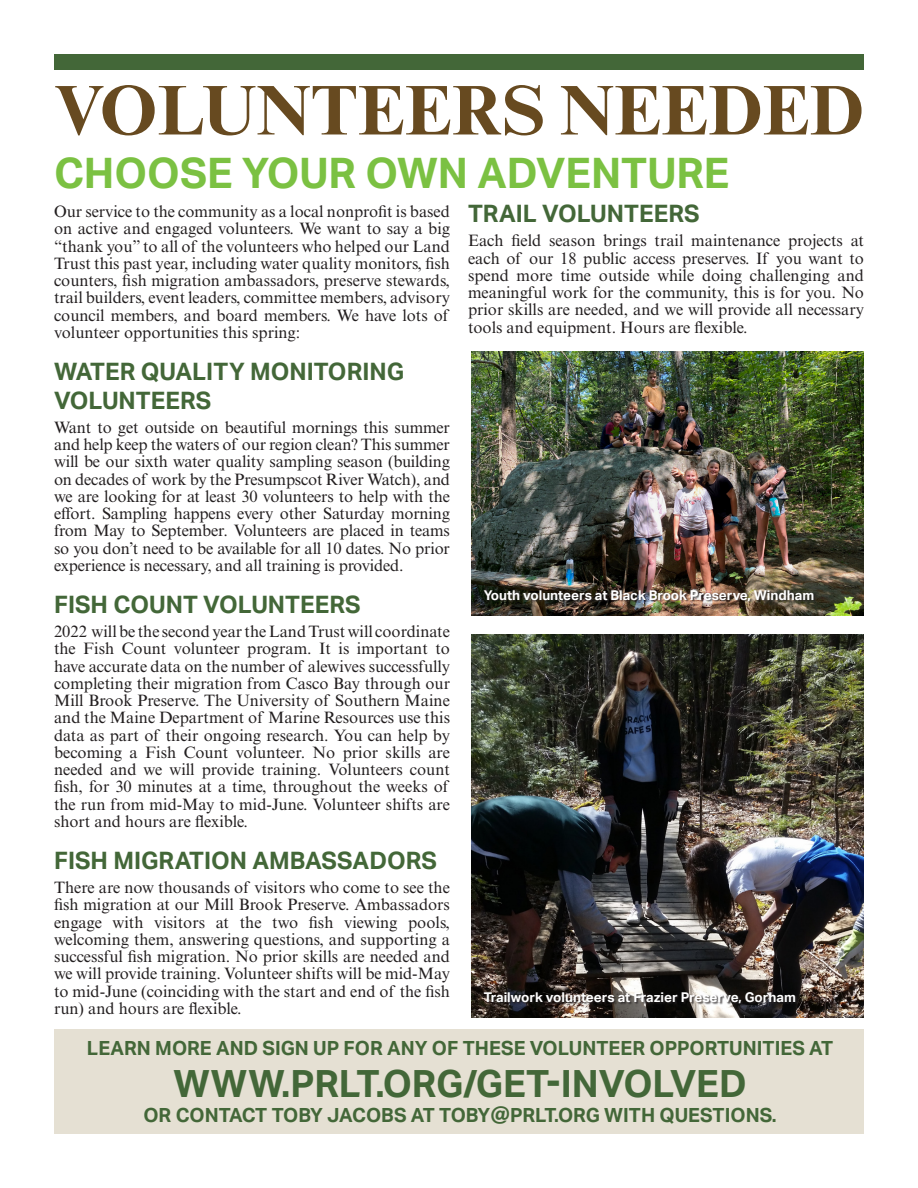
<style>
.page{position:relative;width:918px;height:1188px;background:#fff}
.page>*{position:absolute;margin:0;border:0;box-sizing:border-box;transform-origin:0 0}
.t1{font:700 70.5px "Times New Roman MT Std";color:#674a20}
.t2{font:700 42px "Aktiv Grotesk";color:#7bc142}
.t3{font:700 37.5px "Aktiv Grotesk";color:#436738}
.t4{font:700 24px/28.8px "Aktiv Grotesk";color:#436738}
.t5{font:700 19.5px "Aktiv Grotesk";color:#436738}
.t6{font:16.5px/17.2px "Times New Roman MT Std";color:#231f20;text-align:justify}
.t7{font:700 13.5px "Aktiv Grotesk";color:#fff}
</style>
<div class="page">
<div style="left:54px;top:1029px;width:810px;height:105px;background:#e5e0d3"></div>
<div style="left:54px;top:54px;width:810px;height:15px;background:#436738"></div>
<img style="left:471px;top:634px;width:393px;height:383px">
<img style="left:471px;top:352px;width:393px;height:263px">
<div style="left:484px;top:590px;width:332px;height:13px;background:#231f20;opacity:.75"></div>
<div style="left:484px;top:993px;width:314px;height:13px;background:#231f20;opacity:.75"></div>
<p class="t1" style="left:54px;top:67px;width:812px">VOLUNTEERS NEEDED</p>
<p class="t2" style="left:54px;top:149px;width:677px">CHOOSE YOUR OWN ADVENTURE</p>
<p class="t6" style="left:54px;top:203px;width:398px">Our service to the community as a local nonprofit is based on active and engaged volunteers. We want to say a big “thank you” to all of the volunteers who helped our Land Trust this past year, including water quality monitors, fish counters, fish migration ambassadors, preserve stewards, trail builders, event leaders, committee members, advisory council members, and board members. We have lots of volunteer opportunities this spring:</p>
<p class="t4" style="left:54px;top:357px;width:352px">WATER QUALITY MONITORING<br>VOLUNTEERS</p>
<p class="t6" style="left:54px;top:419px;width:398px">Want to get outside on beautiful mornings this summer and help keep the waters of our region clean? This summer will be our sixth water quality sampling season (building on decades of work by the Presumpscot River Watch), and we are looking for at least 30 volunteers to help with the effort. Sampling happens every other Saturday morning from May to September. Volunteers are placed in teams so you don’t need to be available for all 10 dates. No prior experience is necessary, and all training is provided.</p>
<p class="t4" style="left:54px;top:591px;width:308px">FISH COUNT VOLUNTEERS</p>
<p class="t6" style="left:54px;top:623px;width:398px">2022 will be the second year the Land Trust will coordinate the Fish Count volunteer program. It is important to have accurate data on the number of alewives successfully completing their migration from Casco Bay through our Mill Brook Preserve. The University of Southern Maine and the Maine Department of Marine Resources use this data as part of their ongoing research. You can help by becoming a Fish Count volunteer. No prior skills are needed and we will provide training. Volunteers count fish, for 30 minutes at a time, throughout the weeks of the run from mid-May to mid-June. Volunteer shifts are short and hours are flexible.</p>
<p class="t4" style="left:54px;top:847px;width:384px">FISH MIGRATION AMBASSADORS</p>
<p class="t6" style="left:54px;top:879px;width:398px">There are now thousands of visitors who come to see the fish migration at our Mill Brook Preserve. Ambassadors engage with visitors at the two fish viewing pools, welcoming them, answering questions, and supporting a successful fish migration. No prior skills are needed and we will provide training. Volunteer shifts will be mid-May to mid-June (coinciding with the start and end of the fish run) and hours are flexible.</p>
<p class="t4" style="left:468px;top:200px;width:233px">TRAIL VOLUNTEERS</p>
<p class="t6" style="left:468px;top:232px;width:398px">Each field season brings trail maintenance projects at each of our 18 public access preserves. If you want to spend more time outside while doing challenging and meaningful work for the community, this is for you. No prior skills are needed, and we will provide all necessary tools and equipment. Hours are flexible.</p>
<p class="t7" style="left:484px;top:587px;width:332px">Youth volunteers at Black Brook Preserve, Windham</p>
<p class="t7" style="left:484px;top:990px;width:314px">Trailwork volunteers at Frazier Preserve, Gorham</p>
<p class="t5" style="left:87px;top:1037px;width:748px">LEARN MORE AND SIGN UP FOR ANY OF THESE VOLUNTEER OPPORTUNITIES AT</p>
<p class="t3" style="left:173px;top:1062px;width:575px">WWW.PRLT.ORG/GET-INVOLVED</p>
<p class="t5" style="left:143px;top:1104px;width:635px">OR CONTACT TOBY JACOBS AT TOBY@PRLT.ORG WITH QUESTIONS.</p>
</div>
